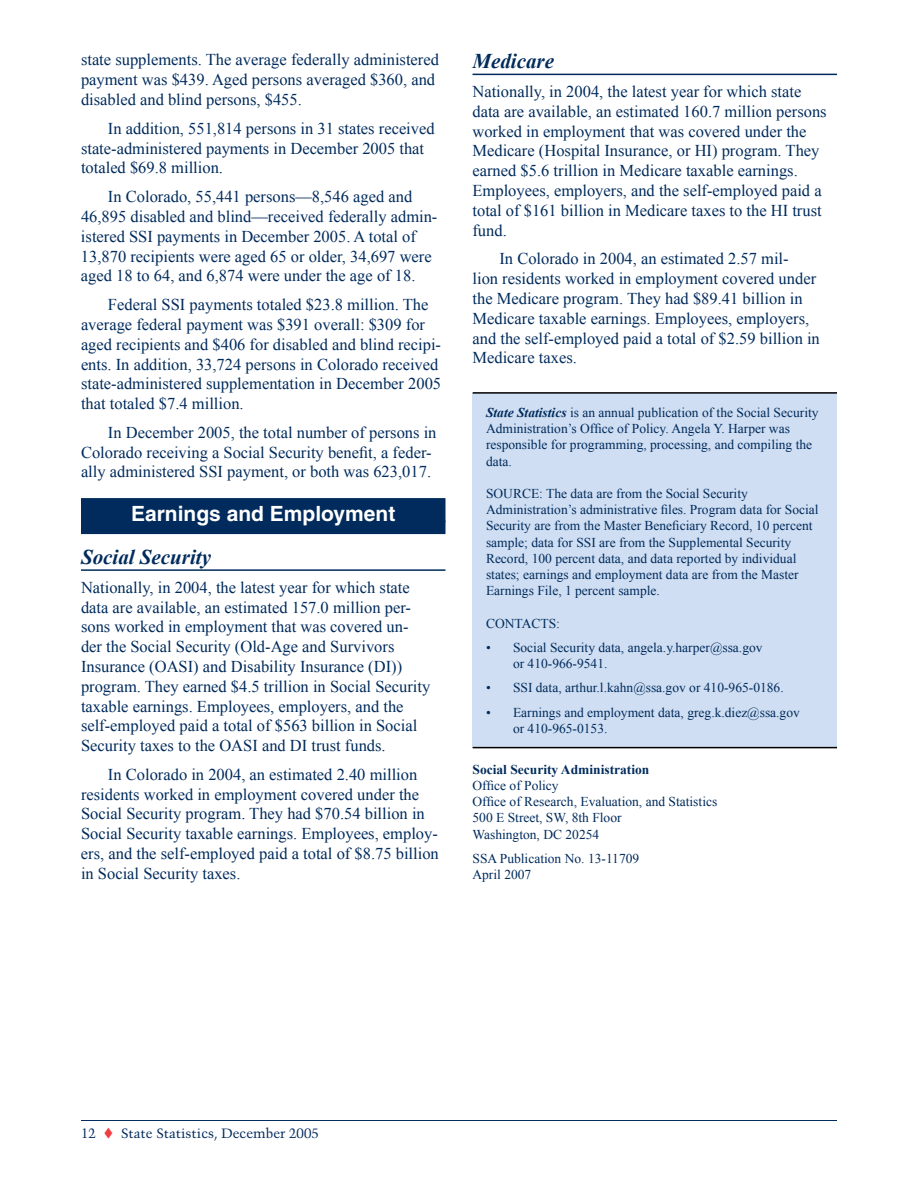
<style>
.page{position:relative;width:918px;height:1188px;background:#fff}
.page>*{position:absolute;margin:0;border:0;box-sizing:border-box;transform-origin:0 0}
.t1{font:italic 700 21px "Times New Roman";color:#002b5c}
.t2{font:700 21px "Helvetica";color:#fff}
.t3{font:16.5px/19.8px "Times New Roman";color:#002b5c}
.t4{font:13.5px/16.2px "Times New Roman";color:#002b5c}
.t5{font:13.5px "Trump Mediaeval";color:#002b5c}
.t6{font:700 13.5px "Times New Roman";color:#002b5c}
.s1{font-weight:700;font-style:italic}
.s2{color:#ef3e42}
</style>
<div class="page">
<hr style="left:81px;top:1120px;width:756px;height:1px;background:#002b5c">
<div style="left:81px;top:498px;width:365px;height:24px;background:#002b5c"></div>
<div style="left:81px;top:521px;width:365px;height:13px;background:#002b5c"></div>
<hr style="left:81px;top:569px;width:365px;height:2px;background:#002b5c">
<hr style="left:472px;top:74px;width:365px;height:1px;background:#002b5c">
<div style="left:472px;top:393px;width:365px;height:354px;background:#cfdef2"></div>
<hr style="left:473px;top:747px;width:364px;height:1px;background:#000">
<hr style="left:473px;top:392px;width:364px;height:2px;background:#000">
<p class="t3" style="left:81px;top:50px;width:360px">state supplements. The average federally administered payment was $439. Aged persons averaged $360, and disabled and blind persons, $455.</p>
<p class="t3" style="left:81px;top:118px;width:355px;text-indent:27px">In addition, 551,814 persons in 31 states received state-administered payments in December 2005 that totaled $69.8 million.</p>
<p class="t3" style="left:81px;top:186px;width:358px;text-indent:27px">In Colorado, 55,441 persons—8,546 aged and 46,895 disabled and blind—received federally admin&shy;istered SSI payments in December 2005. A total of 13,870 recipients were aged 65 or older, 34,697 were aged 18 to 64, and 6,874 were under the age of 18.</p>
<p class="t3" style="left:81px;top:294px;width:362px;text-indent:27px">Federal SSI payments totaled $23.8 million. The average federal payment was $391 overall: $309 for aged recipients and $406 for disabled and blind recipi&shy;ents. In addition, 33,724 persons in Colorado received state-administered supplementation in December 2005 that totaled $7.4 million.</p>
<p class="t3" style="left:81px;top:422px;width:357px;text-indent:27px">In December 2005, the total number of persons in<br>Colorado receiving a Social Security benefit, a feder&shy;ally administered SSI payment, or both was 623,017.</p>
<p class="t2" style="left:131px;top:501px;width:266px">Earnings and Employment</p>
<p class="t1" style="left:81px;top:542px;width:132px">Social Security</p>
<p class="t3" style="left:81px;top:577px;width:351px">Nationally, in 2004, the latest year for which state data are available, an estimated 157.0 million per&shy;sons worked in employment that was covered un&shy;der the Social Security (Old-Age and Survivors Insurance (OASI) and Disability Insurance (DI)) program. They earned $4.5 trillion in Social Security taxable earnings. Employees, employers, and the self-employed paid a total of $563 billion in Social Security taxes to the OASI and DI trust funds.</p>
<p class="t3" style="left:81px;top:764px;width:359px;text-indent:27px">In Colorado in 2004, an estimated 2.40 million residents worked in employment covered under the Social Security program. They had $70.54 billion in Social Security taxable earnings. Employees, employ&shy;ers, and the self-employed paid a total of $8.75 billion in Social Security taxes.</p>
<p class="t1" style="left:472px;top:47px;width:83px">Medicare</p>
<p class="t3" style="left:472px;top:81px;width:356px">Nationally, in 2004, the latest year for which state data are available, an estimated 160.7 million persons worked in employment that was covered under the Medicare (Hospital Insurance, or HI) program. They earned $5.6 trillion in Medicare taxable earnings.<br>Employees, employers, and the self-employed paid a total of $161 billion in Medicare taxes to the HI trust fund.</p>
<p class="t3" style="left:472px;top:249px;width:349px;text-indent:27px">In Colorado in 2004, an estimated 2.57 mil-<br>lion residents worked in employment covered under the Medicare program. They had $89.41 billion in Medicare taxable earnings. Employees, employers, and the self-employed paid a total of $2.59 billion in Medicare taxes.</p>
<p class="t4" style="left:486px;top:404px;width:334px"><span class="s1">State Statistics</span> is an annual publication of the Social Security Administration’s Office of Policy. Angela Y. Harper was responsible for programming, processing, and compiling the data.</p>
<p class="t4" style="left:486px;top:485px;width:334px">SOURCE: The data are from the Social Security Administration’s administrative files. Program data for Social Security are from the Master Beneficiary Record, 10 percent sample; data for SSI are from the Supplemental Security Record, 100 percent data, and data reported by individual states; earnings and employment data are from the Master Earnings File, 1 percent sample.</p>
<p class="t4" style="left:513px;top:611px;width:251px;line-height:24.3px;text-indent:-27px">CONTACTS:<br>Social Security data, angela.y.harper@ssa.gov</p>
<p class="t4" style="left:513px;top:651px;width:288px;line-height:24.3px">or 410-966-9541.<br>SSI data, arthur.l.kahn@ssa.gov or 410-965-0186.<br>Earnings and employment data, greg.k.diez@ssa.gov</p>
<p class="t4" style="left:513px;top:720px;width:96px">or 410-965-0153.</p>
<p class="t4" style="left:486px;top:639px;width:6px">•</p>
<p class="t4" style="left:486px;top:675px;width:6px;line-height:24.3px">• •</p>
<p class="t6" style="left:472px;top:760px;width:178px">Social Security Administration</p>
<p class="t4" style="left:472px;top:777px;width:246px">Office of Policy<br>Office of Research, Evaluation, and Statistics<br>500 E Street, SW, 8th Floor<br>Washington, DC 20254</p>
<p class="t4" style="left:472px;top:850px;width:168px">SSA Publication No. 13-11709<br>April 2007</p>
<p class="t5" style="left:81px;top:1125px;width:240px">12 <span class="s2">▼</span> State Statistics, December 2005</p>
</div>
